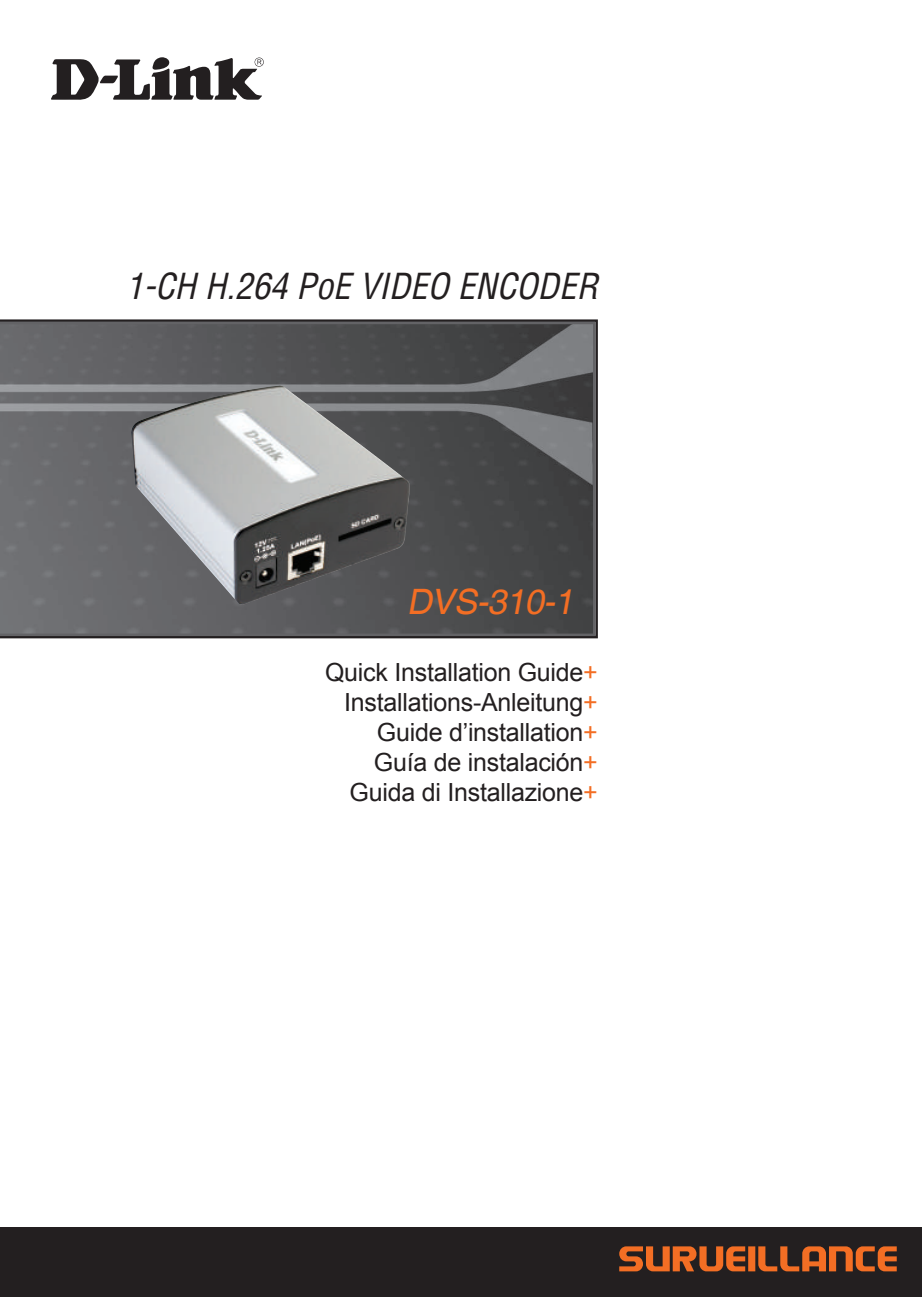
<style>
.page{position:relative;width:922px;height:1297px;background:#fff}
.page>*{position:absolute;margin:0;border:0;box-sizing:border-box;transform-origin:0 0}
.t1{font:italic condensed 35px "Helvetica";color:#231f20}
.t2{font:italic 35px "Helvetica";color:#f36e24}
.t3{font:25px/30px "Arial";letter-spacing:-.01em;color:#231f20;text-align:right}
.s1{color:#f36e24}
</style>
<div class="page">
<svg style="left:51px;top:57px;width:213px;height:43px"></svg>
<div style="left:0;top:1228px;width:921px;height:69px;background:#231f20"></div>
<svg style="left:0;top:322px;width:595px;height:314px;background:#5a5b5d"></svg>
<svg style="left:619px;top:1246px;width:277px;height:25px"></svg>
<img style="left:130px;top:386px;width:280px;height:220px">
<h1 class="t1" style="left:126px;top:263px;width:473px">1-CH H.264 PoE VIDEO ENCODER</h1>
<h1 class="t2" style="left:407px;top:582px;width:176px">DVS-310-1</h1>
<p class="t3" style="left:325px;top:657px;width:274px">Quick Installation Guide<span class="s1">+<br></span>Installations-Anleitung<span class="s1">+<br></span>Guide d’installation<span class="s1">+<br></span>Guía de instalación<span class="s1">+<br></span>Guida di Installazione<span class="s1">+</span></p>
</div>
